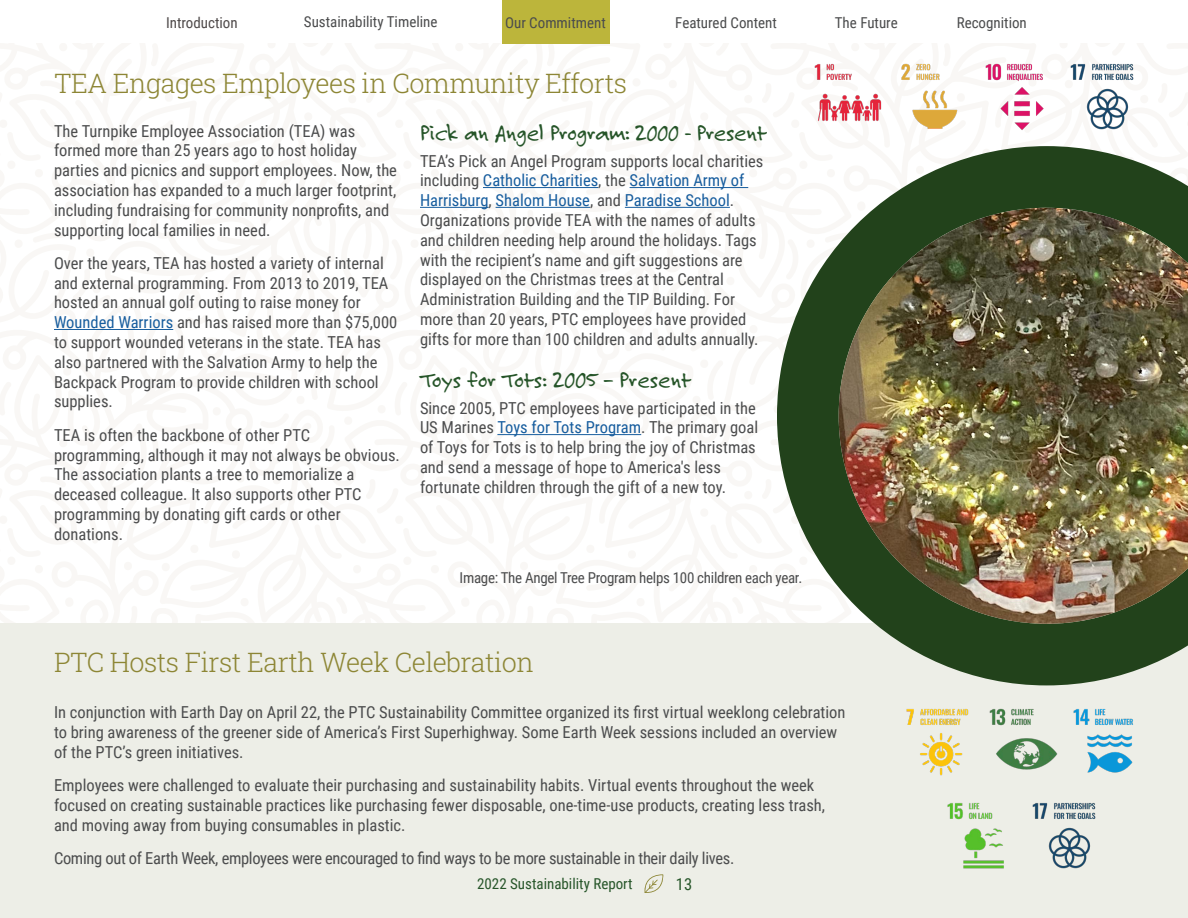
<style>
.page{position:relative;width:1188px;height:918px;background:#fff}
.page>*{position:absolute;margin:0;border:0;box-sizing:border-box;transform-origin:0 0}
.t1{font:27px "Roboto Slab";letter-spacing:-.02em;color:#8d8635}
.Body_Text{font:24px "Felt Tip Roman";letter-spacing:-.01em;color:#265529}
.Body_Text-2{font:16.5px/19.8px "Roboto Condensed";color:#4b4c4d}
.Body_Text-3{font:16.5px "Roboto Condensed";letter-spacing:-.02em;color:#4b4c4d}
.t2{font:16.5px "Roboto Condensed";color:#265529}
.Captions{font:15px "Roboto Condensed";color:#4b4c4d}
.Captions-2{font:15px "Roboto Condensed";letter-spacing:-.02em;color:#4b4c4d}
.t3{font:15px "Roboto Condensed";color:#265529}
.t4{font:15px "Roboto Condensed";color:#4f4a4a}
.s1{color:#175d9e}
</style>
<div class="page">
<svg style="left:472px;top:187px;width:225px;height:21px"></svg>
<svg style="left:0;top:623px;width:111px;height:1px"></svg>
<div style="left:0;top:624px;width:1188px;height:294px;background:#edeee7"></div>
<hr style="left:54px;top:329px;width:119px;height:1px;background:#175d9e">
<hr style="left:483px;top:187px;width:115px;height:1px;background:#175d9e">
<hr style="left:630px;top:187px;width:118px;height:1px;background:#175d9e">
<hr style="left:420px;top:207px;width:69px;height:1px;background:#175d9e">
<hr style="left:496px;top:207px;width:94px;height:1px;background:#175d9e">
<hr style="left:625px;top:207px;width:105px;height:1px;background:#175d9e">
<hr style="left:497px;top:434px;width:144px;height:1px;background:#175d9e">
<img style="left:814px;top:64px;width:68px;height:58px">
<img style="left:901px;top:63px;width:57px;height:66px">
<img style="left:985px;top:63px;width:59px;height:67px">
<img style="left:1070px;top:63px;width:64px;height:67px">
<svg style="left:777px;top:146px;width:411px;height:539px"></svg>
<img style="left:839px;top:208px;width:349px;height:416px">
<img style="left:906px;top:709px;width:63px;height:67px">
<img style="left:989px;top:708px;width:69px;height:62px">
<img style="left:1073px;top:709px;width:60px;height:64px">
<img style="left:947px;top:803px;width:57px;height:66px">
<img style="left:1032px;top:803px;width:64px;height:66px">
<div style="left:502px;top:0;width:108px;height:44px;background:#bcb53b"></div>
<p class="t4" style="left:166px;top:12px;width:73px">Introduction</p>
<p class="Captions" style="left:304px;top:12px;width:135px">Sustainability Timeline</p>
<p class="Captions" style="left:505px;top:12px;width:102px">Our Commitment</p>
<p class="Captions" style="left:675px;top:12px;width:103px">Featured Content</p>
<p class="Captions" style="left:835px;top:12px;width:64px">The Future</p>
<p class="Captions" style="left:957px;top:12px;width:72px">Recognition</p>
<h2 class="t1" style="left:54px;top:65px;width:575px">TEA Engages Employees in Community Efforts</h2>
<p class="Body_Text-2" style="left:54px;top:120px;width:345px">The Turnpike Employee Association (TEA) was formed more than 25 years ago to host holiday parties and picnics and support employees. Now, the association has expanded to a much larger footprint, including fundraising for community nonprofits, and supporting local families in need.</p>
<p class="Body_Text-2" style="left:54px;top:252px;width:345px">Over the years, TEA has hosted a variety of internal and external programming. From 2013 to 2019, TEA hosted an annual golf outing to raise money for <span class="s1">Wounded Warriors</span> and has raised more than $75,000 to support wounded veterans in the state. TEA has also partnered with the Salvation Army to help the Backpack Program to provide children with school supplies.</p>
<p class="Body_Text-2" style="left:54px;top:424px;width:347px">TEA is often the backbone of other PTC programming, although it may not always be obvious.<br>The association plants a tree to memorialize a deceased colleague. It also supports other PTC programming by donating gift cards or other donations.</p>
<p class="Body_Text" style="left:420px;top:117px;width:348px">Pick an Angel Program: 2000 - Present</p>
<p class="Body_Text-2" style="left:420px;top:150px;width:345px">TEA’s Pick an Angel Program supports local charities including <span class="s1">Catholic Charities</span>, the <span class="s1">Salvation Army of Harrisburg</span>, <span class="s1">Shalom House</span>, and <span class="s1">Paradise School</span>.<br>Organizations provide TEA with the names of adults and children needing help around the holidays. Tags with the recipient’s name and gift suggestions are displayed on the Christmas trees at the Central Administration Building and the TIP Building. For more than 20 years, PTC employees have provided gifts for more than 100 children and adults annually.</p>
<p class="Body_Text" style="left:420px;top:364px;width:273px">Toys for Tots: 2005 – Present</p>
<p class="Body_Text-2" style="left:420px;top:397px;width:340px">Since 2005, PTC employees have participated in the US Marines <span class="s1">Toys for Tots Program</span>. The primary goal of Toys for Tots is to help bring the joy of Christmas and send a message of hope to America's less fortunate children through the gift of a new toy.</p>
<p class="Captions-2" style="left:460px;top:567px;width:344px">Image: The Angel Tree Program helps 100 children each year.</p>
<h2 class="t1" style="left:54px;top:644px;width:482px">PTC Hosts First Earth Week Celebration</h2>
<p class="Body_Text-2" style="left:54px;top:702px;width:793px">In conjunction with Earth Day on April 22, the PTC Sustainability Committee organized its first virtual weeklong celebration to bring awareness of the greener side of America’s First Superhighway. Some Earth Week sessions included an overview of the PTC’s green initiatives.</p>
<p class="Body_Text-2" style="left:54px;top:775px;width:773px">Employees were challenged to evaluate their purchasing and sustainability habits. Virtual events throughout the week focused on creating sustainable practices like purchasing fewer disposable, one-time-use products, creating less trash, and moving away from buying consumables in plastic.</p>
<p class="Body_Text-3" style="left:54px;top:847px;width:682px">Coming out of Earth Week, employees were encouraged to find ways to be more sustainable in their daily lives.</p>
<p class="t3" style="left:477px;top:873px;width:157px">2022 Sustainability Report</p>
<p class="t2" style="left:676px;top:872px;width:18px">13</p>
</div>
